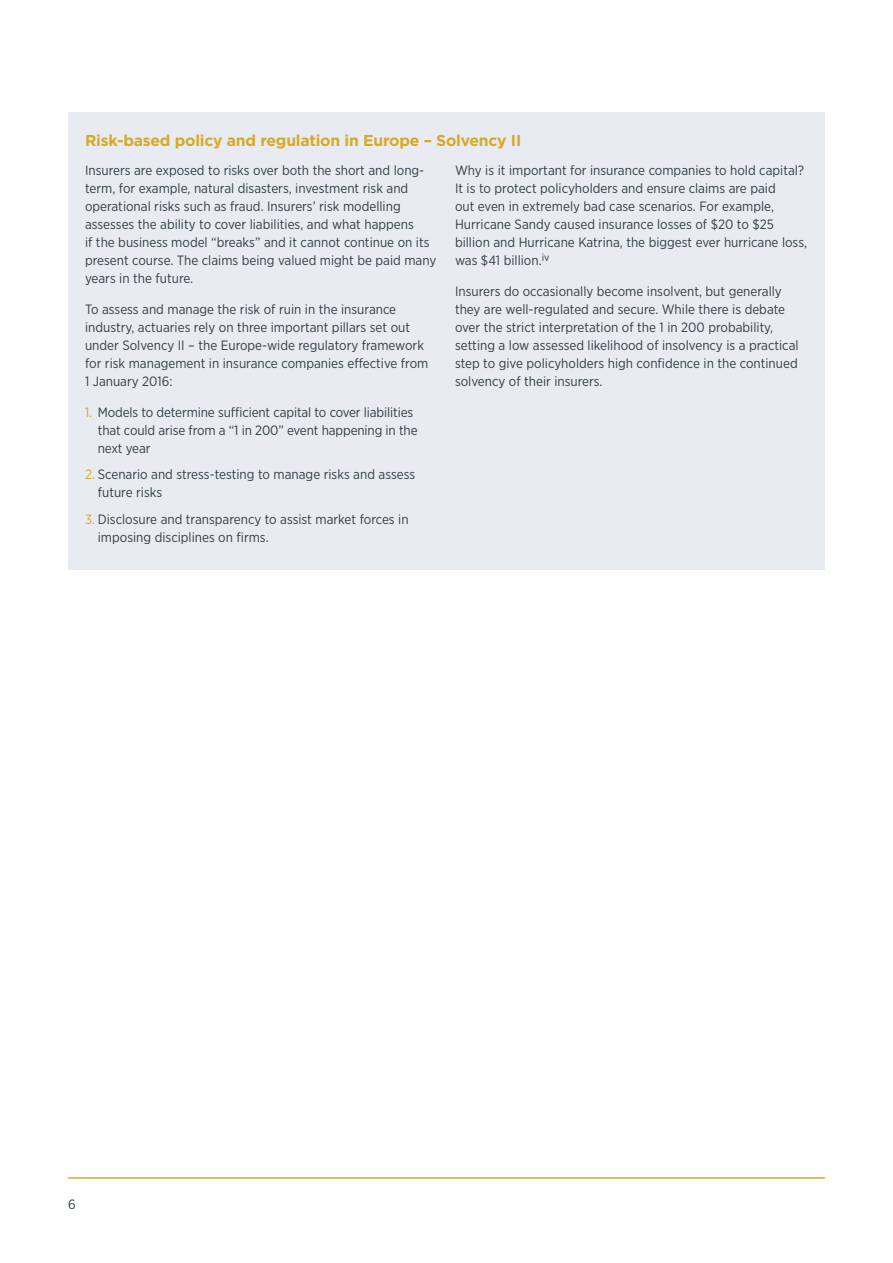
<style>
.page{position:relative;width:893px;height:1263px;background:#fff}
.page>*{position:absolute;margin:0;border:0;box-sizing:border-box;transform-origin:0 0}
.Subtitles{font:700 15.75px "Gotham";letter-spacing:-.015em;color:#d6aa26}
.Body_copy{font:13.5px/18px "Gotham Narrow";color:#333f47}
.Body_copy_No__Bullet{font:13.5px/18px "Gotham Narrow";letter-spacing:-.01em;color:#333f47}
.RH_page_no{font:13.5px "Gotham Narrow";color:#333f47}
.s1{color:#d6aa26}
</style>
<div class="page">
<div style="left:68px;top:113px;width:757px;height:457px;background:#e8ebf2"></div>
<hr style="left:68px;top:1177px;width:757px;height:2px;background:#d6aa26">
<p class="Subtitles" style="left:85px;top:130px;width:438px">Risk-based policy and regulation in Europe – Solvency II</p>
<p class="Body_copy" style="left:85px;top:161px;width:353px">Insurers are exposed to risks over both the short and long&shy;term, for example, natural disasters, investment risk and operational risks such as fraud. Insurers’ risk modelling assesses the ability to cover liabilities, and what happens<br>if the business model “breaks” and it cannot continue on its present course. The claims being valued might be paid many years in the future.</p>
<p class="Body_copy" style="left:85px;top:300px;width:345px">To assess and manage the risk of ruin in the insurance industry, actuaries rely on three important pillars set out under Solvency II – the Europe-wide regulatory framework for risk management in insurance companies effective from 1 January 2016:</p>
<p class="Body_copy_No__Bullet" style="left:98px;top:403px;width:321px;text-indent:-13px"><span class="s1">1.</span> Models to determine sufficient capital to cover liabilities that could arise from a “1 in 200” event happening in the next year</p>
<p class="Body_copy_No__Bullet" style="left:98px;top:465px;width:319px;text-indent:-13px"><span class="s1">2.</span> Scenario and stress-testing to manage risks and assess future risks</p>
<p class="Body_copy_No__Bullet" style="left:98px;top:510px;width:312px;text-indent:-13px"><span class="s1">3.</span> Disclosure and transparency to assist market forces in imposing disciplines on firms.</p>
<p class="Body_copy" style="left:455px;top:161px;width:354px">Why is it important for insurance companies to hold capital?<br>It is to protect policyholders and ensure claims are paid<br>out even in extremely bad case scenarios. For example, Hurricane Sandy caused insurance losses of $20 to $25 billion and Hurricane Katrina, the biggest ever hurricane loss, was $41 billion.<sup>iv</sup></p>
<p class="Body_copy" style="left:455px;top:282px;width:345px">Insurers do occasionally become insolvent, but generally they are well-regulated and secure. While there is debate over the strict interpretation of the 1 in 200 probability, setting a low assessed likelihood of insolvency is a practical step to give policyholders high confidence in the continued solvency of their insurers.</p>
<p class="RH_page_no" style="left:68px;top:1196px;width:9px">6</p>
</div>
